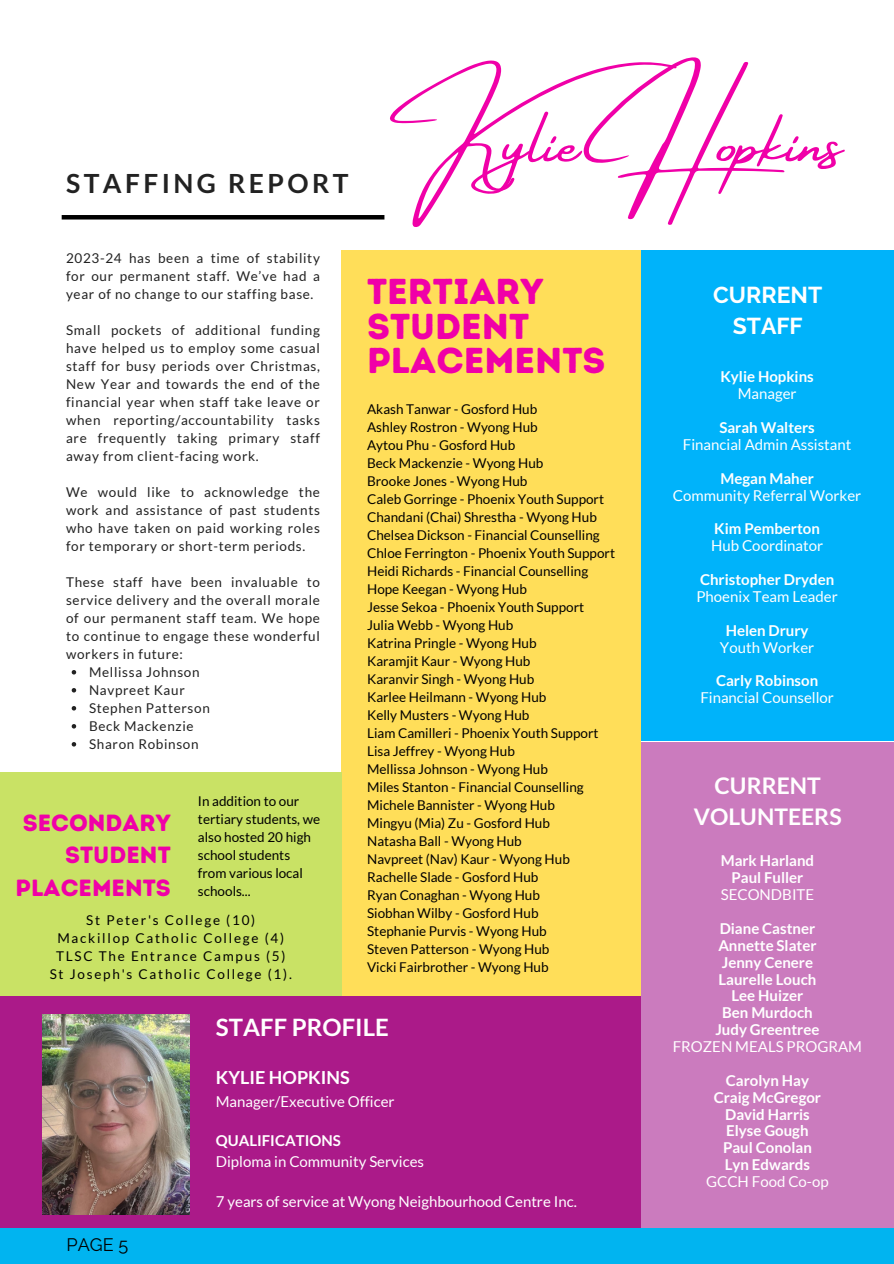
<style>
.page{position:relative;width:894px;height:1264px;background:#fff}
.page>*{position:absolute;margin:0;border:0;box-sizing:border-box;transform-origin:0 0}
.t1{font:72.3px "Amsterdam Four";color:#f000a8}
.t2{font:36px/34.5px "Intro Rust Base";color:#f000a8}
.t3{font:700 26.4px "Lato";letter-spacing:.13em;color:#222}
.t4{font:700 24px "Lato";color:#fff}
.t5{font:23.4px/32.2px "Intro Rust Base";color:#f000a8;text-align:right}
.t6{font:700 22.95px/30.9px "Lato";color:#fff;text-align:center}
.t7{font:700 22.95px/31.5px "Raleway";color:#fff;text-align:center}
.t8{font:700 18px "Lato";color:#fff}
.t9{font:18px "Raleway";color:#000}
.t10{font:700 15px "Lato";color:#fff}
.t11{font:15px "Lato";color:#fff}
.t12{font:13.5px/18px "Lato";color:#000}
.t13{font:13.5px/18px "Lato";letter-spacing:.05em;color:#222;text-align:justify}
.t14{font:13.5px "Lato";letter-spacing:.13em;color:#000}
</style>
<div class="page">
<div style="left:641px;top:741px;width:252px;height:491px;background:#cb7bbe"></div>
<div style="left:0;top:1227px;width:893px;height:36px;background:#01b4f0"></div>
<div style="left:0;top:996px;width:640px;height:231px;background:#ab1a89"></div>
<div style="left:641px;top:250px;width:252px;height:491px;background:#00b3fa"></div>
<div style="left:341px;top:250px;width:300px;height:745px;background:#ffde59"></div>
<img style="left:42px;top:1014px;width:147px;height:200px">
<div style="left:0;top:772px;width:341px;height:224px;background:#c9e265"></div>
<svg style="left:72px;top:670px;width:4px;height:4px"></svg>
<svg style="left:72px;top:688px;width:4px;height:4px"></svg>
<svg style="left:72px;top:706px;width:4px;height:4px"></svg>
<svg style="left:72px;top:724px;width:4px;height:4px"></svg>
<svg style="left:72px;top:742px;width:4px;height:4px"></svg>
<hr style="left:62px;top:215px;width:322px;height:4px;background:#000">
<p class="t3" style="left:66px;top:167px;width:284px">STAFFING REPORT</p>
<h4 class="t1" style="left:415px;top:102px;width:429px">Kylie Hopkins</h4>
<p class="t13" style="left:66px;top:248px;width:255px">2023-24 has been a time of stability for our permanent staff. We’ve had a year of no change to our staffing base.</p>
<p class="t13" style="left:66px;top:320px;width:255px">Small pockets of additional funding have helped us to employ some casual staff for busy periods over Christmas, New Year and towards the end of the financial year when staff take leave or when reporting/accountability tasks are frequently taking primary staff away from client-facing work.</p>
<p class="t13" style="left:66px;top:482px;width:255px">We would like to acknowledge the work and assistance of past students who have taken on paid working roles for temporary or short-term periods.</p>
<p class="t13" style="left:66px;top:572px;width:255px">These staff have been invaluable to service delivery and the overall morale of our permanent staff team. We hope to continue to engage these wonderful workers in future:</p>
<p class="t13" style="left:89px;top:662px;width:112px">Mellissa Johnson</p>
<p class="t13" style="left:89px;top:680px;width:97px">Navpreet Kaur</p>
<p class="t13" style="left:89px;top:698px;width:122px">Stephen Patterson</p>
<p class="t13" style="left:89px;top:716px;width:106px">Beck Mackenzie</p>
<p class="t13" style="left:89px;top:734px;width:111px">Sharon Robinson</p>
<p class="t12" style="left:198px;top:792px;width:124px">In addition to our tertiary students, we also hosted 20 high school students from various local schools...</p>
<p class="t5" style="left:16px;top:806px;width:157px">SECONDARY<br>STUDENT<br>PLACEMENTS</p>
<p class="t14" style="left:86px;top:912px;width:170px">St Peter's College (10)</p>
<p class="t14" style="left:57px;top:930px;width:228px">Mackillop Catholic College (4)</p>
<h3 class="t14" style="left:56px;top:948px;width:231px">TLSC The Entrance Campus (5)</h3>
<p class="t14" style="left:50px;top:966px;width:243px">St Joseph's Catholic College (1).</p>
<p class="t2" style="left:367px;top:274px;width:240px">TERTIARY<br>STUDENT<br>PLACEMENTS</p>
<h3 class="t12" style="left:367px;top:400px;width:172px">Akash Tanwar - Gosford Hub</h3>
<p class="t12" style="left:367px;top:418px;width:172px">Ashley Rostron - Wyong Hub</p>
<p class="t12" style="left:367px;top:436px;width:150px">Aytou Phu - Gosford Hub</p>
<p class="t12" style="left:367px;top:454px;width:178px">Beck Mackenzie - Wyong Hub</p>
<p class="t12" style="left:367px;top:472px;width:162px">Brooke Jones - Wyong Hub</p>
<p class="t12" style="left:367px;top:490px;width:238px">Caleb Gorringe - Phoenix Youth Support</p>
<p class="t12" style="left:367px;top:508px;width:231px">Chandani (Chai) Shrestha - Wyong Hub</p>
<p class="t12" style="left:367px;top:526px;width:234px">Chelsea Dickson - Financial Counselling</p>
<p class="t12" style="left:367px;top:544px;width:249px">Chloe Ferrington - Phoenix Youth Support</p>
<p class="t12" style="left:367px;top:562px;width:222px">Heidi Richards - Financial Counselling</p>
<h2 class="t12" style="left:367px;top:580px;width:161px">Hope Keegan - Wyong Hub</h2>
<p class="t12" style="left:367px;top:598px;width:218px">Jesse Sekoa - Phoenix Youth Support</p>
<p class="t12" style="left:367px;top:616px;width:148px">Julia Webb - Wyong Hub</p>
<p class="t12" style="left:367px;top:634px;width:171px">Katrina Pringle - Wyong Hub</p>
<p class="t12" style="left:367px;top:652px;width:165px">Karamjit Kaur - Wyong Hub</p>
<p class="t12" style="left:367px;top:670px;width:169px">Karanvir Singh - Wyong Hub</p>
<p class="t12" style="left:367px;top:688px;width:181px">Karlee Heilmann - Wyong Hub</p>
<p class="t12" style="left:367px;top:706px;width:164px">Kelly Musters - Wyong Hub</p>
<p class="t12" style="left:367px;top:724px;width:233px">Liam Camilleri - Phoenix Youth Support</p>
<p class="t12" style="left:367px;top:742px;width:149px">Lisa Jeffrey - Wyong Hub</p>
<p class="t12" style="left:367px;top:760px;width:182px">Mellissa Johnson - Wyong Hub</p>
<p class="t12" style="left:367px;top:778px;width:218px">Miles Stanton - Financial Counselling</p>
<p class="t12" style="left:367px;top:796px;width:189px">Michele Bannister - Wyong Hub</p>
<p class="t12" style="left:367px;top:814px;width:184px">Mingyu (Mia) Zu - Gosford Hub</p>
<p class="t12" style="left:367px;top:832px;width:156px">Natasha Ball - Wyong Hub</p>
<p class="t12" style="left:367px;top:850px;width:204px">Navpreet (Nav) Kaur - Wyong Hub</p>
<p class="t12" style="left:367px;top:868px;width:173px">Rachelle Slade - Gosford Hub</p>
<p class="t12" style="left:367px;top:886px;width:174px">Ryan Conaghan - Wyong Hub</p>
<p class="t12" style="left:367px;top:904px;width:173px">Siobhan Wilby - Gosford Hub</p>
<p class="t12" style="left:367px;top:922px;width:181px">Stephanie Purvis - Wyong Hub</p>
<p class="t12" style="left:367px;top:940px;width:184px">Steven Patterson - Wyong Hub</p>
<p class="t12" style="left:367px;top:958px;width:183px">Vicki Fairbrother - Wyong Hub</p>
<p class="t9" style="left:66px;top:1234px;width:63px">PAGE 5</p>
<p class="t4" style="left:216px;top:1012px;width:174px">STAFF PROFILE</p>
<h3 class="t8" style="left:216px;top:1066px;width:135px">KYLIE HOPKINS</h3>
<p class="t11" style="left:216px;top:1091px;width:180px">Manager/Executive Officer</p>
<p class="t10" style="left:216px;top:1131px;width:126px">QUALIFICATIONS</p>
<p class="t11" style="left:216px;top:1151px;width:210px">Diploma in Community Services</p>
<p class="t11" style="left:216px;top:1192px;width:362px">7 years of service at Wyong Neighbourhood Centre Inc.</p>
<p class="t7" style="left:713px;top:279px;width:110px">CURRENT<br>STAFF</p>
<p class="t10" style="left:720px;top:367px;width:95px">Kylie Hopkins</p>
<p class="t11" style="left:737px;top:384px;width:60px">Manager</p>
<p class="t10" style="left:719px;top:418px;width:97px">Sarah Walters</p>
<p class="t11" style="left:682px;top:435px;width:170px">Financial Admin Assistant</p>
<p class="t10" style="left:720px;top:469px;width:95px">Megan Maher</p>
<p class="t11" style="left:672px;top:486px;width:190px">Community Referral Worker</p>
<p class="t10" style="left:714px;top:519px;width:107px">Kim Pemberton</p>
<p class="t11" style="left:710px;top:536px;width:114px">Hub Coordinator</p>
<p class="t10" style="left:699px;top:570px;width:136px">Christopher Dryden</p>
<p class="t11" style="left:696px;top:587px;width:143px">Phoenix Team Leader</p>
<p class="t10" style="left:725px;top:621px;width:84px">Helen Drury</p>
<p class="t11" style="left:719px;top:637px;width:96px">Youth Worker</p>
<p class="t10" style="left:715px;top:671px;width:104px">Carly Robinson</p>
<h4 class="t11" style="left:700px;top:688px;width:135px">Financial Counsellor</h4>
<h5 class="t6" style="left:693px;top:770px;width:149px">CURRENT<br>VOLUNTEERS</h5>
<p class="t10" style="left:720px;top:851px;width:95px">Mark Harland</p>
<p class="t10" style="left:731px;top:868px;width:73px">Paul Fuller</p>
<p class="t11" style="left:720px;top:885px;width:95px">SECONDBITE</p>
<p class="t10" style="left:719px;top:919px;width:97px">Diane Castner</p>
<p class="t10" style="left:718px;top:935px;width:100px">Annette Slater</p>
<p class="t10" style="left:721px;top:952px;width:93px">Jenny Cenere</p>
<p class="t10" style="left:718px;top:969px;width:99px">Laurelle Louch</p>
<p class="t10" style="left:731px;top:986px;width:73px">Lee Huizer</p>
<p class="t10" style="left:722px;top:1003px;width:92px">Ben Murdoch</p>
<p class="t10" style="left:715px;top:1020px;width:105px">Judy Greentree</p>
<p class="t11" style="left:672px;top:1037px;width:191px">FROZEN MEALS PROGRAM</p>
<p class="t10" style="left:725px;top:1070px;width:85px">Carolyn Hay</p>
<p class="t10" style="left:713px;top:1087px;width:109px">Craig McGregor</p>
<p class="t10" style="left:725px;top:1104px;width:86px">David Harris</p>
<p class="t10" style="left:726px;top:1121px;width:84px">Elyse Gough</p>
<p class="t10" style="left:722px;top:1138px;width:90px">Paul Conolan</p>
<p class="t10" style="left:724px;top:1155px;width:87px">Lyn Edwards</p>
<p class="t11" style="left:705px;top:1172px;width:124px">GCCH Food Co-op</p>
</div>
